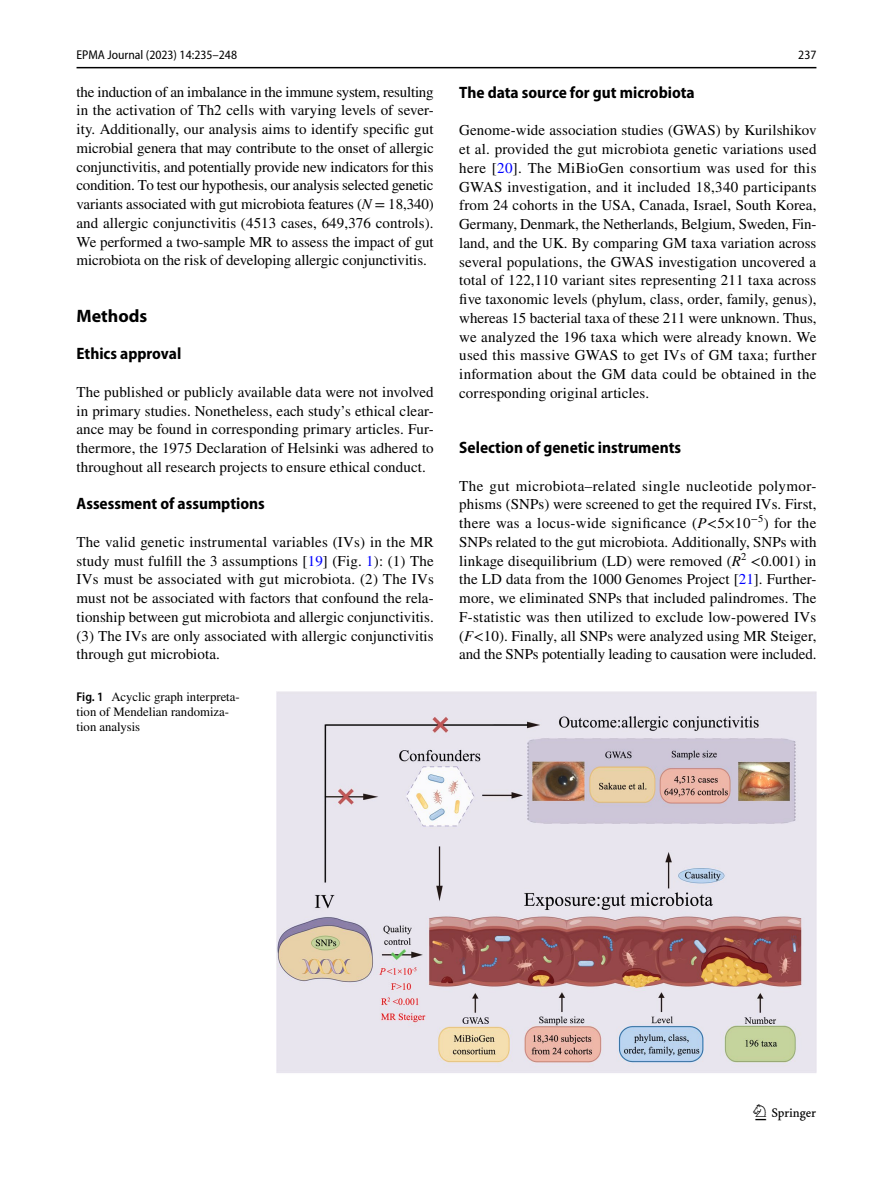
<style>
.page{position:relative;width:893px;height:1187px;background:#fff}
.page>*{position:absolute;margin:0;border:0;box-sizing:border-box;transform-origin:0 0}
.t1{font:22.5px "Springnew Regular 3";color:#000}
.t2{font:700 18px "Myriad Pro";color:#000}
.t3{font:700 semi-condensed 16.5px "Myriad Pro";color:#000}
.t4{font:15px/18.8px "STIX";letter-spacing:.005em;color:#000;text-align:justify}
.t5{font:12.75px/15px "STIX";color:#000}
.t6{font:semi-condensed 12.75px "Myriad Pro";color:#000}
.s1{font-style:italic}
.s2{color:#00f}
.s3{font-family:"Myriad Pro";font-weight:600;font-stretch:semi-condensed}
</style>
<div class="page">
<hr style="left:77px;top:67px;width:739px;height:1px;background:#000">
<img style="left:276px;top:691px;width:540px;height:382px">
<p class="t6" style="left:77px;top:48px;width:162px">EPMA Journal (2023) 14:235–248</p>
<p class="t6" style="left:798px;top:48px;width:20px">237</p>
<p class="t4" style="left:77px;top:83px;width:359px">the induction of an imbalance in the immune system, resulting in the activation of Th2 cells with varying levels of sever&shy;ity. Additionally, our analysis aims to identify specific gut microbial genera that may contribute to the onset of allergic conjunctivitis, and potentially provide new indicators for this condition. To test our hypothesis, our analysis selected genetic variants associated with gut microbiota features (<span class="s1">N</span> = 18,340) and allergic conjunctivitis (4513 cases, 649,376 controls).<br>We performed a two-sample MR to assess the impact of gut microbiota on the risk of developing allergic conjunctivitis.</p>
<p class="t2" style="left:77px;top:304px;width:72px">Methods</p>
<p class="t3" style="left:77px;top:344px;width:106px">Ethics approval</p>
<p class="t4" style="left:77px;top:383px;width:359px">The published or publicly available data were not involved in primary studies. Nonetheless, each study’s ethical clear&shy;ance may be found in corresponding primary articles. Fur&shy;thermore, the 1975 Declaration of Helsinki was adhered to throughout all research projects to ensure ethical conduct.</p>
<p class="t3" style="left:77px;top:494px;width:190px">Assessment of assumptions</p>
<p class="t4" style="left:77px;top:533px;width:359px">The valid genetic instrumental variables (IVs) in the MR study must fulfill the 3 assumptions [<span class="s2">19</span>] (Fig. <span class="s2">1</span>): (1) The IVs must be associated with gut microbiota. (2) The IVs must not be associated with factors that confound the rela&shy;tionship between gut microbiota and allergic conjunctivitis. (3) The IVs are only associated with allergic conjunctivitis through gut microbiota.</p>
<p class="t5" style="left:77px;top:690px;width:165px"><span class="s3">Fig. 1</span> Acyclic graph interpreta&shy;tion of Mendelian randomiza&shy;tion analysis</p>
<p class="t3" style="left:459px;top:83px;width:237px">The data source for gut microbiota</p>
<p class="t4" style="left:459px;top:122px;width:359px">Genome-wide association studies (GWAS) by Kurilshikov et al. provided the gut microbiota genetic variations used here [<span class="s2">20</span>]. The MiBioGen consortium was used for this GWAS investigation, and it included 18,340 participants from 24 cohorts in the USA, Canada, Israel, South Korea, Germany, Denmark, the Netherlands, Belgium, Sweden, Fin&shy;land, and the UK. By comparing GM taxa variation across several populations, the GWAS investigation uncovered a total of 122,110 variant sites representing 211 taxa across five taxonomic levels (phylum, class, order, family, genus), whereas 15 bacterial taxa of these 211 were unknown. Thus, we analyzed the 196 taxa which were already known. We used this massive GWAS to get IVs of GM taxa; further information about the GM data could be obtained in the corresponding original articles.</p>
<p class="t3" style="left:459px;top:438px;width:223px">Selection of genetic instruments</p>
<p class="t4" style="left:459px;top:477px;width:359px">The gut microbiota–related single nucleotide polymor&shy;phisms (SNPs) were screened to get the required IVs. First, there was a locus-wide significance (<span class="s1">P</span>&lt;5×10<sup>−5</sup>) for the SNPs related to the gut microbiota. Additionally, SNPs with linkage disequilibrium (LD) were removed (<span class="s1">R</span><sup>2</sup> &lt;0.001) in the LD data from the 1000 Genomes Project [<span class="s2">21</span>]. Further&shy;more, we eliminated SNPs that included palindromes. The F-statistic was then utilized to exclude low-powered IVs (<span class="s1">F</span>&lt;10). Finally, all SNPs were analyzed using MR Steiger, and the SNPs potentially leading to causation were included.</p>
<h1 class="t1" style="left:755px;top:1104px;width:62px">1 3</h1>
</div>
